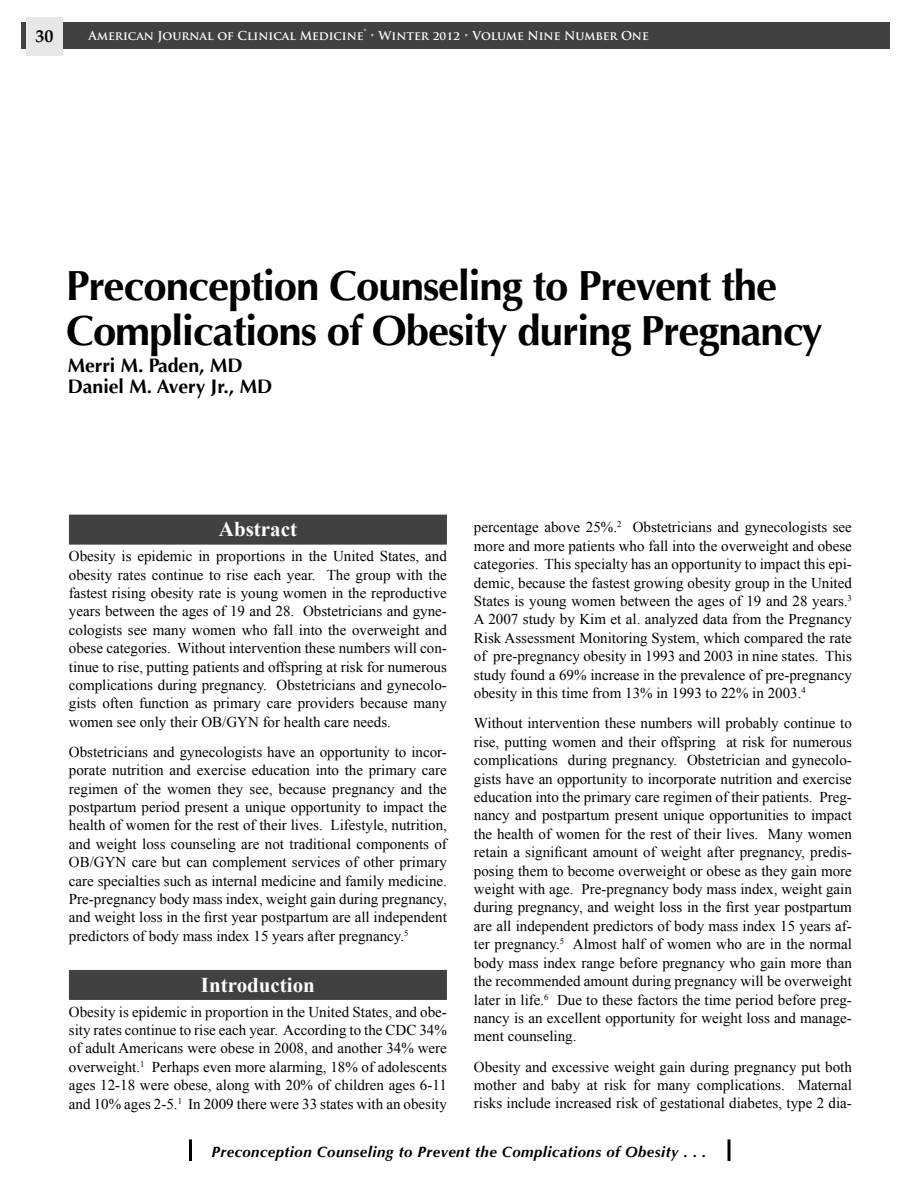
<style>
.page{position:relative;width:918px;height:1188px;background:#fff}
.page>*{position:absolute;margin:0;border:0;box-sizing:border-box;transform-origin:0 0}
.t1{font:700 42px/45px "Optima";letter-spacing:-.025em;color:#000}
.t2{font:700 21px "Times New Roman";color:#fff}
.t3{font:700 19.5px/21px "Optima";color:#000}
.t4{font:700 18px "Palatino";color:#000}
.t5{font:15px/18.5px "Times New Roman";color:#000;text-align:justify}
.t6{font:italic 700 15px "Optima";letter-spacing:.03em;color:#000}
.t7{font:700 12px "Trajan Pro";color:#fff}
</style>
<div class="page">
<div style="left:21px;top:22px;width:869px;height:27px;background:#414042"></div>
<div style="left:26px;top:17px;width:37px;height:39px;background:#e6e7e8"></div>
<hr style="left:189px;top:1139px;width:3px;height:22px;background:#000">
<hr style="left:728px;top:1139px;width:2px;height:22px;background:#000">
<div style="left:69px;top:515px;width:378px;height:30px;background:#414042"></div>
<div style="left:69px;top:970px;width:378px;height:30px;background:#414042"></div>
<p class="t4" style="left:36px;top:21px;width:19px">30</p>
<p class="t7" style="left:89px;top:28px;width:562px">American Journal of Clinical Medicine® • Winter 2012 • Volume Nine Number One</p>
<h1 class="t1" style="left:66px;top:263px;width:758px">Preconception Counseling to Prevent the<br>Complications of Obesity during Pregnancy</h1>
<h3 class="t3" style="left:68px;top:356px;width:206px">Merri M. Paden, MD<br>Daniel M. Avery Jr., MD</h3>
<h2 class="t2" style="left:219px;top:515px;width:80px">Abstract</h2>
<p class="t5" style="left:69px;top:547px;width:380px">Obesity is epidemic in proportions in the United States, and obesity rates continue to rise each year. The group with the fastest rising obesity rate is young women in the reproductive years between the ages of 19 and 28. Obstetricians and gyne&shy;cologists see many women who fall into the overweight and obese categories. Without intervention these numbers will con&shy;tinue to rise, putting patients and offspring at risk for numerous complications during pregnancy. Obstetricians and gynecolo&shy;gists often function as primary care providers because many women see only their OB/GYN for health care needs.</p>
<p class="t5" style="left:69px;top:742px;width:380px">Obstetricians and gynecologists have an opportunity to incor&shy;porate nutrition and exercise education into the primary care regimen of the women they see, because pregnancy and the postpartum period present a unique opportunity to impact the health of women for the rest of their lives. Lifestyle, nutrition, and weight loss counseling are not traditional components of OB/GYN care but can complement services of other primary care specialties such as internal medicine and family medicine.<br>Pre-pregnancy body mass index, weight gain during pregnancy, and weight loss in the first year postpartum are all independent predictors of body mass index 15 years after pregnancy.<sup>5</sup></p>
<h2 class="t2" style="left:201px;top:970px;width:115px">Introduction</h2>
<p class="t5" style="left:69px;top:1002px;width:380px">Obesity is epidemic in proportion in the United States, and obe&shy;sity rates continue to rise each year. According to the CDC 34% of adult Americans were obese in 2008, and another 34% were overweight.<sup>1</sup> Perhaps even more alarming, 18% of adolescents ages 12-18 were obese, along with 20% of children ages 6-11 and 10% ages 2-5.<sup>1</sup> In 2009 there were 33 states with an obesity</p>
<p class="t5" style="left:474px;top:518px;width:380px">percentage above 25%.<sup>2</sup> Obstetricians and gynecologists see more and more patients who fall into the overweight and obese categories. This specialty has an opportunity to impact this epi&shy;demic, because the fastest growing obesity group in the United States is young women between the ages of 19 and 28 years.<sup>3<br></sup>A 2007 study by Kim et al. analyzed data from the Pregnancy Risk Assessment Monitoring System, which compared the rate of pre-pregnancy obesity in 1993 and 2003 in nine states. This study found a 69% increase in the prevalence of pre-pregnancy obesity in this time from 13% in 1993 to 22% in 2003.<sup>4</sup></p>
<p class="t5" style="left:474px;top:714px;width:380px">Without intervention these numbers will probably continue to rise, putting women and their offspring at risk for numerous complications during pregnancy. Obstetrician and gynecolo&shy;gists have an opportunity to incorporate nutrition and exercise education into the primary care regimen of their patients. Preg&shy;nancy and postpartum present unique opportunities to impact the health of women for the rest of their lives. Many women retain a significant amount of weight after pregnancy, predis&shy;posing them to become overweight or obese as they gain more weight with age. Pre-pregnancy body mass index, weight gain during pregnancy, and weight loss in the first year postpartum are all independent predictors of body mass index 15 years af&shy;ter pregnancy.<sup>5</sup> Almost half of women who are in the normal body mass index range before pregnancy who gain more than the recommended amount during pregnancy will be overweight later in life.<sup>6</sup> Due to these factors the time period before preg&shy;nancy is an excellent opportunity for weight loss and manage&shy;ment counseling.</p>
<p class="t5" style="left:474px;top:1057px;width:380px">Obesity and excessive weight gain during pregnancy put both mother and baby at risk for many complications. Maternal risks include increased risk of gestational diabetes, type 2 dia-</p>
<p class="t6" style="left:212px;top:1143px;width:496px">Preconception Counseling to Prevent the Complications of Obesity . . .</p>
</div>
